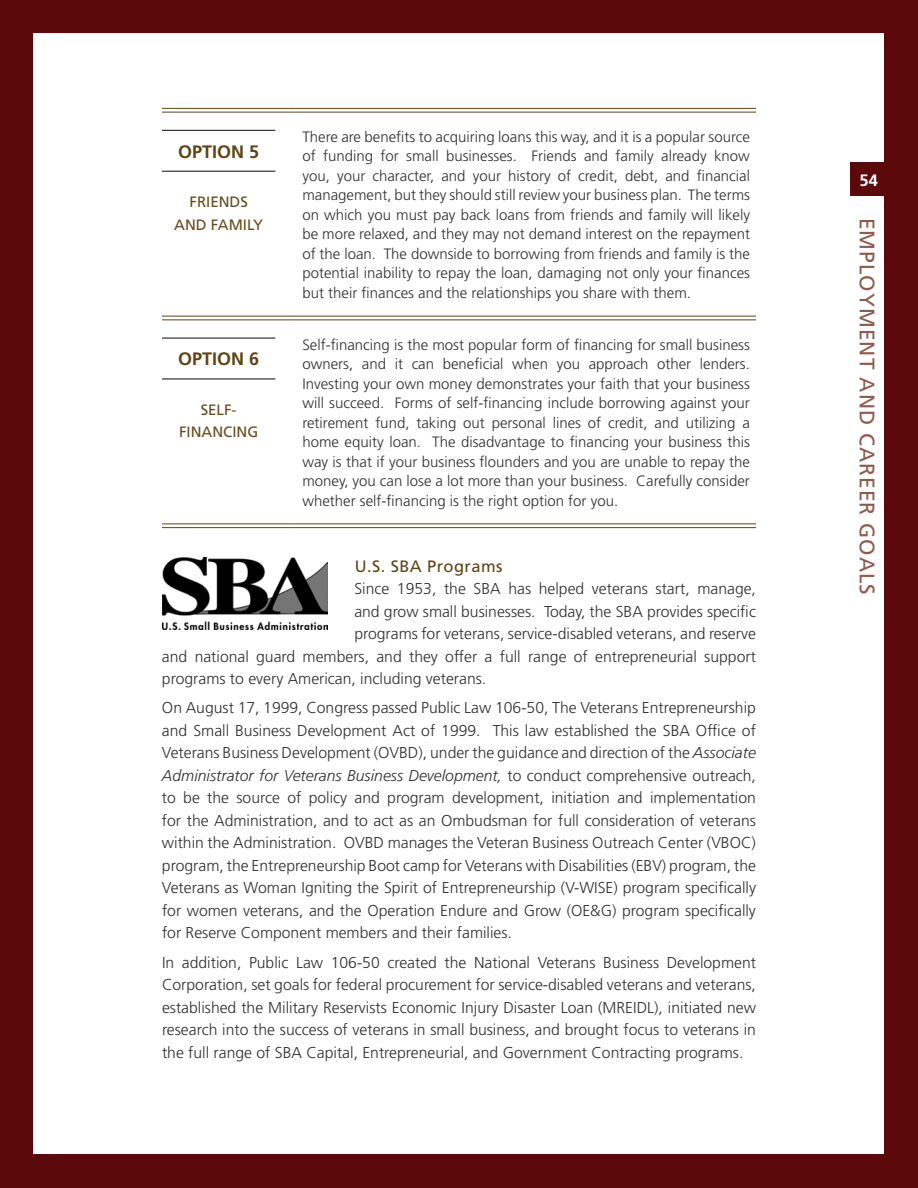
<style>
.page{position:relative;width:918px;height:1188px;background:#5b090b}
.page>*{position:absolute;margin:0;border:0;box-sizing:border-box;transform-origin:0 0}
.t1{font:21px "Frutiger LT Std";letter-spacing:.05em;color:#8f594d}
.t2{font:700 18px "Frutiger LT Std";color:#604415}
.t3{font:16.5px "Frutiger LT Std";letter-spacing:.025em;color:#604415}
.t4{font:700 16.5px "Frutiger LT Std";color:#fff}
.t5{font:300 15.75px/22.5px "Frutiger LT Std";color:#312f30;text-align:justify}
.t6{font:300 15px/19.5px "Frutiger LT Std";color:#312f30;text-align:justify}
.t7{font:15px/22.5px "Frutiger LT Std";color:#664a1b;text-align:center}
.s1{font-style:italic}
</style>
<div class="page">
<div style="left:34px;top:34px;width:850px;height:1120px;background:#fff"></div>
<div style="left:851px;top:163px;width:40px;height:33px;background:#5b090b"></div>
<svg style="left:162px;top:111px;width:127px;height:1px"></svg>
<svg style="left:289px;top:111px;width:467px;height:1px"></svg>
<svg style="left:162px;top:524px;width:127px;height:1px"></svg>
<svg style="left:289px;top:524px;width:467px;height:1px"></svg>
<hr style="left:162px;top:108px;width:127px;height:1px;background:#604415">
<hr style="left:162px;top:112px;width:127px;height:1px;background:#604415">
<hr style="left:289px;top:108px;width:467px;height:1px;background:#604415">
<hr style="left:289px;top:112px;width:467px;height:1px;background:#604415">
<hr style="left:162px;top:316px;width:127px;height:1px;background:#604415">
<hr style="left:162px;top:319px;width:127px;height:1px;background:#604415">
<hr style="left:289px;top:316px;width:467px;height:1px;background:#604415">
<hr style="left:289px;top:319px;width:467px;height:1px;background:#604415">
<hr style="left:162px;top:523px;width:127px;height:1px;background:#604415">
<hr style="left:162px;top:527px;width:127px;height:1px;background:#604415">
<hr style="left:289px;top:523px;width:467px;height:1px;background:#604415">
<hr style="left:289px;top:527px;width:467px;height:1px;background:#604415">
<hr style="left:162px;top:130px;width:113px;height:1px;background:#0c0806">
<hr style="left:162px;top:171px;width:113px;height:1px;background:#0c0806">
<hr style="left:162px;top:338px;width:113px;height:1px;background:#0c0806">
<hr style="left:162px;top:379px;width:113px;height:1px;background:#0c0806">
<img style="left:162px;top:557px;width:165px;height:73px">
<p class="t2" style="left:178px;top:141px;width:11px">OPTI</p>
<p class="t2" style="left:217px;top:141px;width:44px">ON 5</p>
<p class="t7" style="left:174px;top:191px;width:90px">FRIENDS<br>AND FAMILY</p>
<p class="t2" style="left:178px;top:348px;width:11px">OPTI</p>
<p class="t2" style="left:217px;top:348px;width:44px">ON 6</p>
<p class="t7" style="left:179px;top:398px;width:69px;text-align:left;text-indent:22px">SELF-<br>FINANCING</p>
<p class="t6" style="left:302px;top:127px;width:449px">There are benefits to acquiring loans this way, and it is a popular source of funding for small businesses. Friends and family already know you, your character, and your history of credit, debt, and financial management, but they should still review your business plan. The terms on which you must pay back loans from friends and family will likely be more relaxed, and they may not demand interest on the repayment of the loan. The downside to borrowing from friends and family is the potential inability to repay the loan, damaging not only your finances but their finances and the relationships you share with them.</p>
<p class="t6" style="left:302px;top:335px;width:449px">Self-financing is the most popular form of financing for small business owners, and it can beneficial when you approach other lenders.<br>Investing your own money demonstrates your faith that your business will succeed. Forms of self-financing include borrowing against your retirement fund, taking out personal lines of credit, and utilizing a home equity loan. The disadvantage to financing your business this way is that if your business flounders and you are unable to repay the money, you can lose a lot more than your business. Carefully consider whether self-financing is the right option for you.</p>
<p class="t3" style="left:355px;top:556px;width:149px">U .S. SBA PROGRAMS</p>
<p class="t5" style="left:354px;top:578px;width:403px">Since 1953, the SBA has helped veterans start, manage,</p>
<p class="t5" style="left:354px;top:600px;width:403px">and grow small businesses. Today, the SBA provides specific</p>
<p class="t5" style="left:354px;top:623px;width:403px">programs for veterans, service-disabled veterans, and reserve</p>
<p class="t5" style="left:162px;top:645px;width:595px">and national guard members, and they offer a full range of entrepreneurial support</p>
<p class="t5" style="left:162px;top:668px;width:326px">programs to every American, including veterans.</p>
<p class="t5" style="left:162px;top:697px;width:596px">On August 17, 1999, Congress passed Public Law 106-50, The Veterans Entrepreneurship and Small Business Development Act of 1999. This law established the SBA Office of Veterans Business Development (OVBD), under the guidance and direction of the <span class="s1">Associate Administrator for Veterans Business Development,</span> to conduct comprehensive outreach, to be the source of policy and program development, initiation and implementation for the Administration, and to act as an Ombudsman for full consideration of veterans within the Administration. OVBD manages the Veteran Business Outreach Center (VBOC) program, the Entrepreneurship Boot camp for Veterans with Disabilities (EBV) program, the Veterans as Woman Igniting the Spirit of Entrepreneurship (V-WISE) program specifically for women veterans, and the Operation Endure and Grow (OE&amp;G) program specifically for Reserve Component members and their families.</p>
<p class="t5" style="left:162px;top:951px;width:596px">In addition, Public Law 106-50 created the National Veterans Business Development Corporation, set goals for federal procurement for service-disabled veterans and veterans, established the M ilitary Reservists Economic Injury Disaster Loan (MREI</p>
<p class="t5" style="left:162px;top:996px;width:596px;text-indent:475px">DL), initiated new research into the success of veterans in small business, and brought focus to veterans in the full range of SBA Capital, Entrepreneurial, and Government Contracting programs.</p>
<p class="t4" style="left:859px;top:170px;width:20px">54</p>
<h1 class="t1" style="left:879px;top:218px;width:365px;rotate:90deg">EMPLOYM ENT AN D CAREER GOALS</h1>
</div>
